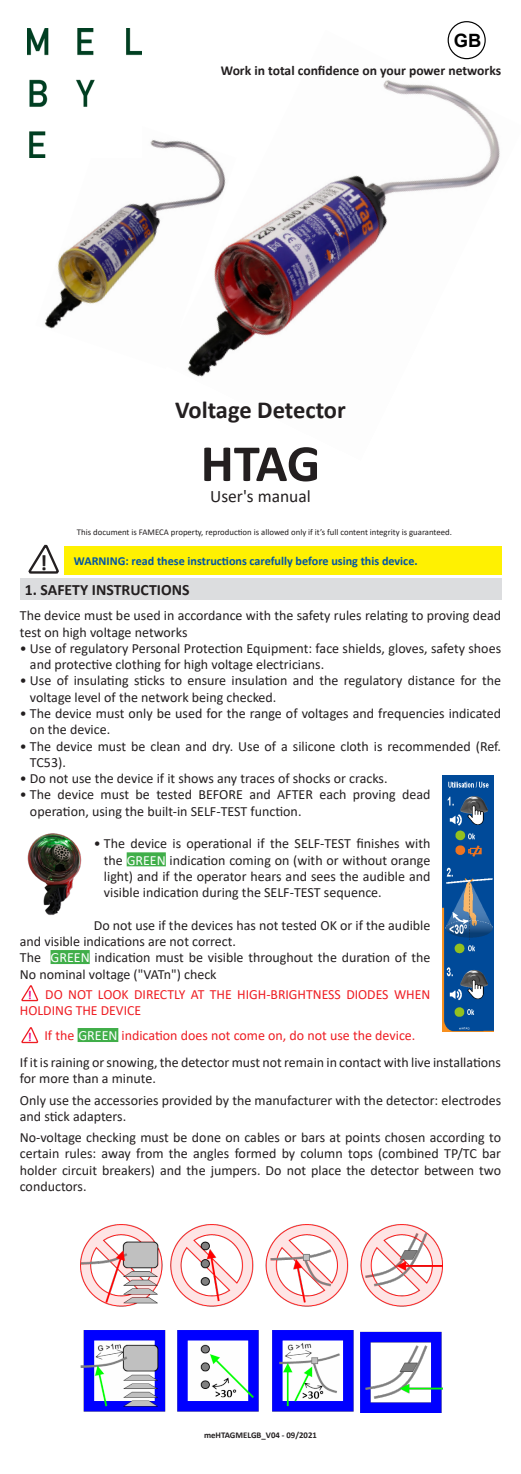
<style>
.page{position:relative;width:521px;height:1474px;background:#fff}
.page>*{position:absolute;margin:0;border:0;box-sizing:border-box;transform-origin:0 0}
.t1{font:700 52.5px "Calibri";color:#231f20}
.t2{font:700 24.5px "Calibri";color:#231f20}
.t3{font:700 22.05px "Calibri";color:#231f20}
.t4{font:700 18.38px "Arial";color:#000}
.t5{font:17.5px "Calibri";color:#231f20}
.t6{font:700 15.75px "Calibri";color:#231f20}
.t7{font:14px/16.3px "Calibri";color:#231f20}
.t8{font:14px/15.8px "Calibri";color:#ee1d23}
.t9{font:700 13.65px "Calibri";color:#231f20}
.t10{font:700 12.25px "Calibri";color:#0155a5}
.t11{font:700 12.25px "Calibri";color:#ed028c}
.t12{font:8.75px "Calibri";color:#231f20}
.t13{font:700 8.75px "Calibri";color:#231f20}
.s1{color:#fff}
</style>
<div class="page">
<svg style="left:29px;top:544px;width:30px;height:30px"></svg>
<div style="left:64px;top:545px;width:437px;height:29px;background:#fff101"></div>
<div style="left:20px;top:578px;width:481px;height:21px;background:#dcdddf"></div>
<div style="left:127px;top:852px;width:39px;height:14px;background:#40ae49"></div>
<div style="left:51px;top:950px;width:39px;height:14px;background:#40ae49"></div>
<div style="left:78px;top:1028px;width:40px;height:14px;background:#40ae49"></div>
<svg style="left:21px;top:985px;width:18px;height:16px"></svg>
<svg style="left:21px;top:1027px;width:18px;height:16px"></svg>
<img style="left:27px;top:833px;width:55px;height:82px">
<div style="left:448px;top:21px;width:38px;height:38px;border:1px solid #000;border-radius:50%"></div>
<img style="left:81px;top:1224px;width:362px;height:188px">
<img style="left:443px;top:775px;width:50px;height:256px">
<img style="left:187px;top:30px;width:313px;height:347px">
<img style="left:35px;top:114px;width:201px;height:255px">
<img style="left:27px;top:29px;width:115px;height:128px">
<p class="t4" style="left:454px;top:27px;width:29px">GB</p>
<p class="t9" style="left:221px;top:61px;width:282px">Work in total confidence on your power networks</p>
<p class="t2" style="left:175px;top:392px;width:172px">Voltage Detector</p>
<p class="t1" style="left:201px;top:426px;width:121px">HTAG</p>
<p class="t5" style="left:210px;top:484px;width:102px">User's manual</p>
<p class="t12" style="left:77px;top:526px;width:376px">This document is FAMECA property, reproduction is allowed only if it’s full content integrity is guaranteed.</p>
<p class="t3" style="left:40px;top:547px;width:9px">!</p>
<p class="t10" style="left:74px;top:552px;width:345px">WARNING: read these instructions carefully before using this device.</p>
<p class="t6" style="left:25px;top:578px;width:166px">1. SAFETY INSTRUCTIONS</p>
<p class="t7" style="left:20px;top:607px;width:483px">The device must be used in accordance with the safety rules relating to proving dead test on high voltage networks</p>
<p class="t7" style="left:30px;top:639px;width:473px;text-indent:-10px">• Use of regulatory Personal Protection Equipment: face shields, gloves, safety shoes and protective clothing for high voltage electricians.</p>
<p class="t7" style="left:30px;top:672px;width:473px;text-indent:-10px">• Use of insulating sticks to ensure insulation and the regulatory distance for the voltage level of the network being checked.</p>
<p class="t7" style="left:30px;top:705px;width:473px;text-indent:-10px">• The device must only be used for the range of voltages and frequencies indicated on the device.</p>
<p class="t7" style="left:30px;top:737px;width:473px;text-indent:-10px">• The device must be clean and dry. Use of a silicone cloth is recommended (Ref.<br>TC53).</p>
<p class="t7" style="left:20px;top:770px;width:369px">• Do not use the device if it shows any traces of shocks or cracks.</p>
<p class="t7" style="left:30px;top:786px;width:402px;text-indent:-10px">• The device must be tested BEFORE and AFTER each proving dead operation, using the built-in SELF-TEST function.</p>
<p class="t7" style="left:104px;top:835px;width:328px;text-align:justify;text-indent:-10px">• The device is operational if the SELF-TEST finishes with the <span class="s1">GREEN</span> indication coming on (with or without orange light) and if the operator hears and sees the audible and visible indication during the SELF-TEST sequence.</p>
<p class="t7" style="left:20px;top:916px;width:412px;text-indent:74px">Do not use if the devices has not tested OK or if the audible and visible indications are not correct.</p>
<p class="t7" style="left:20px;top:949px;width:412px">The <span class="s1">GREEN</span> indication must be visible throughout the duration of the<br>No nominal voltage ("VATn") check</p>
<p class="t11" style="left:28px;top:986px;width:5px">!</p>
<p class="t8" style="left:20px;top:986px;width:412px;text-indent:25px">DO NOT LOOK DIRECTLY AT THE HIGH-BRIGHTNESS DIODES WHEN<br>HOLDING THE DEVICE</p>
<p class="t11" style="left:28px;top:1028px;width:5px">!</p>
<p class="t8" style="left:44px;top:1027px;width:372px">If the <span class="s1">GREEN</span> indication does not come on, do not use the device.</p>
<p class="t7" style="left:20px;top:1053px;width:483px">If it is raining or snowing, the detector must not remain in contact with live installations for more than a minute.</p>
<p class="t7" style="left:20px;top:1091px;width:483px">Only use the accessories provided by the manufacturer with the detector: electrodes and stick adapters.</p>
<p class="t7" style="left:20px;top:1128px;width:483px;text-align:justify">No-voltage checking must be done on cables or bars at points chosen according to certain rules: away from the angles formed by column tops (combined TP/TC bar holder circuit breakers) and the jumpers. Do not place the detector between two conductors.</p>
<p class="t13" style="left:204px;top:1428px;width:114px">meHTAGMELGB_V04 - 09/2021</p>
</div>
